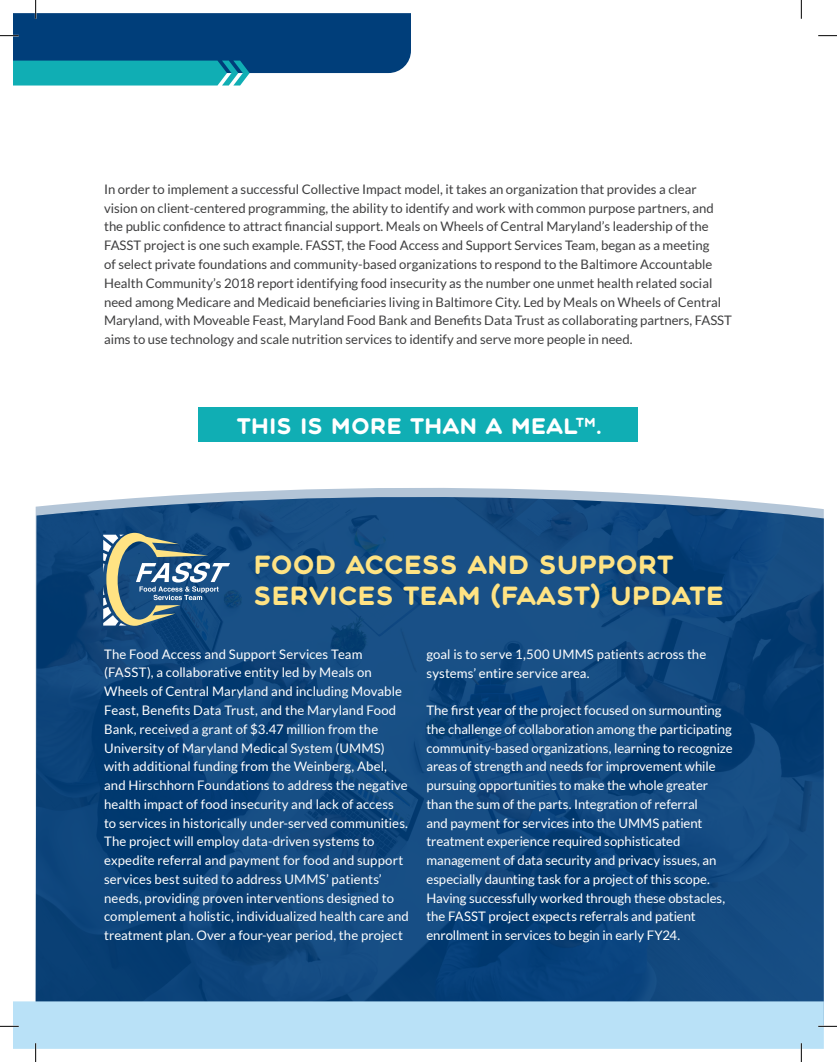
<style>
.page{position:relative;width:837px;height:1062px;background:#fff}
.page>*{position:absolute;margin:0;border:0;box-sizing:border-box;transform-origin:0 0}
.t1{font:700 26.25px/31.5px "Central";color:#ffe383}
.t2{font:700 22.5px "Central";color:#fff}
.t3{font:13.12px/18.8px "Lato";color:#fff}
.t4{font:13.12px/18.8px "Lato";color:#3e3e3f}
</style>
<div class="page">
<svg style="left:36px;top:488px;width:787px;height:513px;background:#154a80"></svg>
<div style="left:198px;top:407px;width:439px;height:35px;background:#10aeb4"></div>
<svg style="left:103px;top:532px;width:127px;height:93px;background:#52768f"></svg>
<div style="left:13px;top:1001px;width:810px;height:47px;background:#b9e1f7"></div>
<svg style="left:818px;top:35px;width:18px;height:1px"></svg>
<svg style="left:0;top:1025px;width:19px;height:1px"></svg>
<svg style="left:818px;top:1025px;width:18px;height:1px"></svg>
<svg style="left:0;top:0;width:411px;height:86px"></svg>
<svg style="left:35px;top:1042px;width:1px;height:19px"></svg>
<svg style="left:800px;top:0;width:1px;height:19px"></svg>
<svg style="left:800px;top:1042px;width:1px;height:19px"></svg>
<p class="t4" style="left:104px;top:180px;width:629px">In order to implement a successful Collective Impact model, it takes an organization that provides a clear vision on client-centered programming, the ability to identify and work with common purpose partners, and the public confidence to attract financial support. Meals on Wheels of Central Maryland’s leadership of the FASST project is one such example. FASST, the Food Access and Support Services Team, began as a meeting<br>of select private foundations and community-based organizations to respond to the Baltimore Accountable Health Community’s 2018 report identifying food insecurity as the number one unmet health related social need among Medicare and Medicaid beneficiaries living in Baltimore City. Led by Meals on Wheels of Central Maryland, with Moveable Feast, Maryland Food Bank and Benefits Data Trust as collaborating partners, FASST aims to use technology and scale nutrition services to identify and serve more people in need.</p>
<h2 class="t2" style="left:236px;top:412px;width:367px">THIS IS MORE THAN A MEAL<sup>TM</sup>.</h2>
<h1 class="t1" style="left:253px;top:549px;width:472px">FOOD ACCESS AND SUPPORT<br>SERVICES TEAM (FAAST) UPDATE</h1>
<p class="t3" style="left:104px;top:644px;width:306px">The Food Access and Support Services Team (FASST), a collaborative entity led by Meals on Wheels of Central Maryland and including Movable Feast, Benefits Data Trust, and the Maryland Food Bank, received a grant of $3.47 million from the University of Maryland Medical System (UMMS) with additional funding from the Weinberg, Abel, and Hirschhorn Foundations to address the negative health impact of food insecurity and lack of access to services in historically under-served communities.<br>The project will employ data-driven systems to expedite referral and payment for food and support services best suited to address UMMS’ patients’ needs, providing proven interventions designed to complement a holistic, individualized health care and treatment plan. Over a four-year period, the project</p>
<p class="t3" style="left:426px;top:644px;width:281px">goal is to serve 1,500 UMMS patients across the systems’ entire service area.</p>
<p class="t3" style="left:426px;top:700px;width:307px">The first year of the project focused on surmounting the challenge of collaboration among the participating community-based organizations, learning to recognize areas of strength and needs for improvement while pursuing opportunities to make the whole greater than the sum of the parts. Integration of referral<br>and payment for services into the UMMS patient treatment experience required sophisticated management of data security and privacy issues, an especially daunting task for a project of this scope.<br>Having successfully worked through these obstacles, the FASST project expects referrals and patient enrollment in services to begin in early FY24.</p>
</div>
